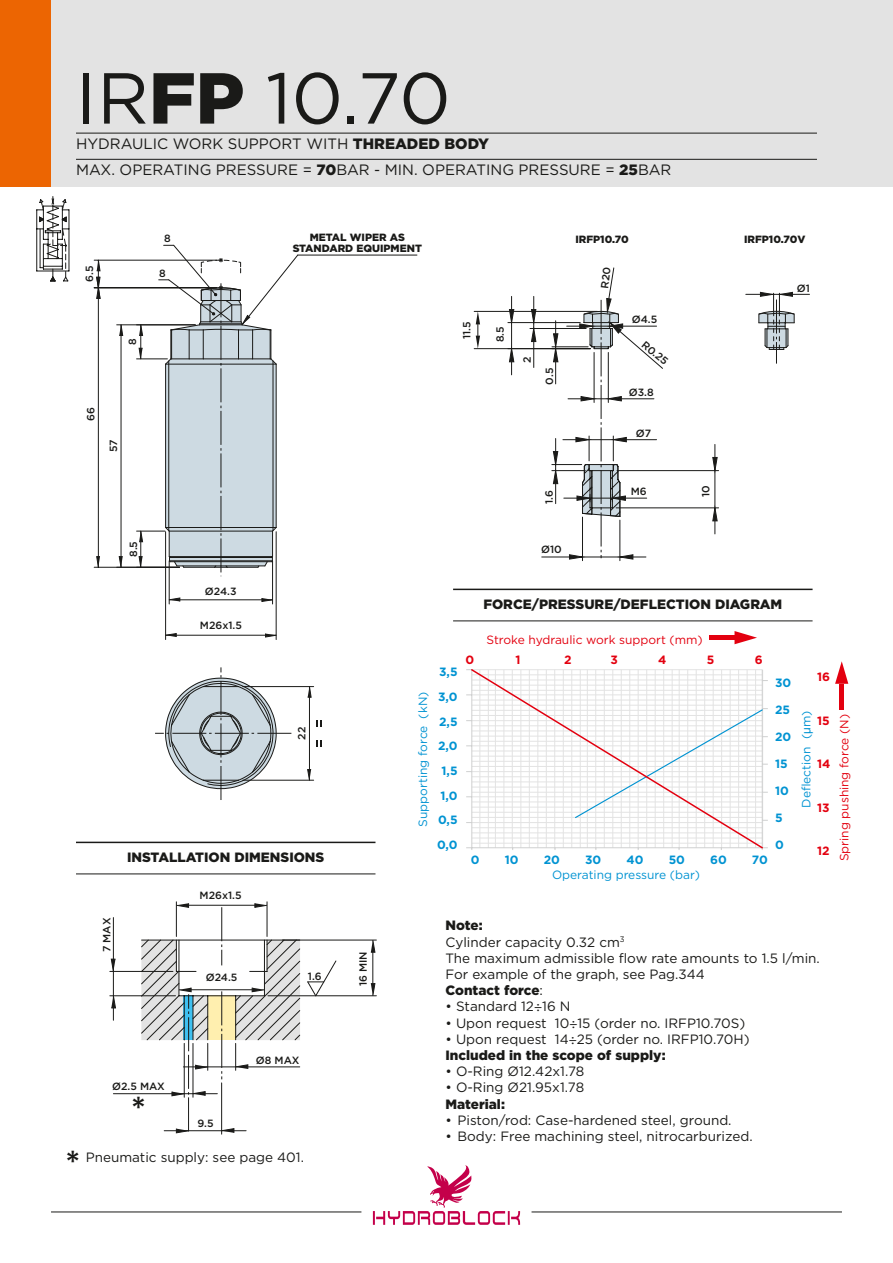
<style>
.page{position:relative;width:893px;height:1263px;background:#fff}
.page>*{position:absolute;margin:0;border:0;box-sizing:border-box;transform-origin:0 0}
.t1{font:72px "Gotham";color:#1a1a18}
.t2{font:500 36px "Gotham";color:#1a1a18}
.t3{font:15px "Gotham";color:#1a1a18}
.t4{font:13.5px/16.2px "Gotham";color:#1a1a18}
.t5{font:900 13.5px "Gotham";color:#1a1a18}
.t6{font:12px "Gotham";color:#0093d2}
.t7{font:700 12px/24.8px "Gotham";color:#0093d2;text-align:center}
.t8{font:12px "Gotham";color:#e3000f}
.t9{font:700 12px "Gotham";color:#e3000f}
.t10{font:500 10.5px "Gotham";color:#1a1a18}
.t11{font:900 10.5px/10.5px "Gotham";color:#1a1a18;text-align:center}
.s1{font-weight:900}
.s2{font-family:"Helvetica LT Std"}
.s3{font-family:"Helvetica Neue LT Std"}
</style>
<div class="page">
<div style="left:0;top:0;width:893px;height:187px;background:#e3e3e3"></div>
<div style="left:0;top:0;width:51px;height:187px;background:#ec6502"></div>
<svg style="left:373px;top:1165px;width:147px;height:60px"></svg>
<hr style="left:76px;top:133px;width:741px;height:1px;background:#1a1a18">
<hr style="left:76px;top:159px;width:741px;height:1px;background:#1a1a18">
<hr style="left:51px;top:1211px;width:310px;height:1px;background:#1a1a18">
<hr style="left:531px;top:1211px;width:311px;height:1px;background:#1a1a18">
<hr style="left:76px;top:873px;width:299px;height:1px;background:#1a1a18">
<hr style="left:76px;top:842px;width:299px;height:1px;background:#1a1a18">
<hr style="left:453px;top:620px;width:360px;height:1px;background:#1a1a18">
<hr style="left:453px;top:589px;width:360px;height:1px;background:#1a1a18">
<hr style="left:113px;top:1093px;width:71px;height:1px;background:#1a1a18">
<hr style="left:113px;top:917px;width:1px;height:54px;background:#1a1a18">
<hr style="left:110px;top:995px;width:66px;height:1px;background:#1a1a18">
<hr style="left:110px;top:971px;width:63px;height:1px;background:#1a1a18">
<hr style="left:176px;top:902px;width:1px;height:34px;background:#1a1a18">
<hr style="left:267px;top:902px;width:1px;height:34px;background:#1a1a18">
<svg style="left:111px;top:958px;width:5px;height:62px"></svg>
<svg style="left:141px;top:903px;width:235px;height:231px"></svg>
<svg style="left:36px;top:196px;width:34px;height:86px"></svg>
<svg style="left:317px;top:720px;width:5px;height:6px"></svg>
<svg style="left:317px;top:740px;width:5px;height:7px"></svg>
<hr style="left:298px;top:255px;width:119px;height:1px;background:#1a1a18">
<svg style="left:94px;top:260px;width:43px;height:308px"></svg>
<hr style="left:169px;top:561px;width:1px;height:43px;background:#1a1a18">
<hr style="left:272px;top:561px;width:1px;height:43px;background:#1a1a18">
<hr style="left:276px;top:532px;width:1px;height:107px;background:#1a1a18">
<hr style="left:165px;top:532px;width:1px;height:107px;background:#1a1a18">
<hr style="left:121px;top:325px;width:1px;height:242px;background:#1a1a18">
<hr style="left:117px;top:567px;width:63px;height:1px;background:#1a1a18">
<hr style="left:117px;top:324px;width:78px;height:1px;background:#1a1a18">
<hr style="left:309px;top:687px;width:1px;height:93px;background:#1a1a18">
<hr style="left:243px;top:780px;width:71px;height:1px;background:#1a1a18">
<hr style="left:243px;top:686px;width:71px;height:1px;background:#1a1a18">
<svg style="left:96px;top:259px;width:5px;height:309px"></svg>
<svg style="left:168px;top:597px;width:105px;height:5px"></svg>
<svg style="left:165px;top:633px;width:112px;height:5px"></svg>
<svg style="left:119px;top:556px;width:4px;height:12px"></svg>
<svg style="left:119px;top:324px;width:4px;height:12px"></svg>
<svg style="left:307px;top:769px;width:5px;height:12px"></svg>
<svg style="left:307px;top:686px;width:5px;height:12px"></svg>
<svg style="left:155px;top:667px;width:136px;height:133px"></svg>
<svg style="left:137px;top:244px;width:162px;height:332px"></svg>
<hr style="left:530px;top:328px;width:56px;height:1px;background:#1a1a18">
<hr style="left:474px;top:311px;width:123px;height:1px;background:#1a1a18">
<hr style="left:474px;top:348px;width:116px;height:1px;background:#1a1a18">
<hr style="left:620px;top:520px;width:1px;height:41px;background:#1a1a18">
<hr style="left:582px;top:517px;width:1px;height:44px;background:#1a1a18">
<hr style="left:508px;top:322px;width:72px;height:1px;background:#1a1a18">
<hr style="left:715px;top:471px;width:1px;height:37px;background:#1a1a18">
<hr style="left:616px;top:508px;width:103px;height:1px;background:#1a1a18">
<hr style="left:617px;top:470px;width:102px;height:1px;background:#1a1a18">
<svg style="left:476px;top:311px;width:4px;height:38px"></svg>
<svg style="left:509px;top:296px;width:5px;height:79px"></svg>
<svg style="left:712px;top:504px;width:6px;height:30px"></svg>
<svg style="left:712px;top:444px;width:6px;height:30px"></svg>
<hr style="left:746px;top:294px;width:63px;height:1px;background:#1a1a18">
<svg style="left:758px;top:292px;width:37px;height:72px"></svg>
<svg style="left:470px;top:669px;width:294px;height:181px"></svg>
<svg style="left:734px;top:631px;width:23px;height:13px"></svg>
<div style="left:708px;top:635px;width:26px;height:5px;background:#e3000f"></div>
<svg style="left:835px;top:661px;width:13px;height:23px"></svg>
<div style="left:839px;top:684px;width:5px;height:26px;background:#e3000f"></div>
<svg style="left:531px;top:267px;width:132px;height:293px"></svg>
<h1 class="t1" style="left:76px;top:52px;width:376px">IR<span class="s1">FP</span> 10.70</h1>
<p class="t3" style="left:76px;top:134px;width:414px">HYDRAULIC WORK SUPPORT WITH <span class="s1">THREADED BODY</span></p>
<p class="t3" style="left:76px;top:160px;width:597px">MAX. OPERATING PRESSURE = <span class="s1">70</span>BAR - MIN. OPERATING PRESSURE = <span class="s1">25</span>BAR</p>
<p class="t10" style="left:83px;top:282px;width:18px;rotate:-90deg">6.5</p>
<p class="t10" style="left:164px;top:231px;width:8px">8</p>
<p class="t10" style="left:159px;top:266px;width:8px">8</p>
<p class="t10" style="left:126px;top:344px;width:8px;rotate:-90deg">8</p>
<p class="t10" style="left:84px;top:421px;width:15px;rotate:-90deg">66</p>
<p class="t10" style="left:106px;top:452px;width:14px;rotate:-90deg">57</p>
<p class="t11" style="left:293px;top:232px;width:131px">METAL WIPER AS<br>STANDARD EQUIPMENT</p>
<p class="t10" style="left:460px;top:339px;width:19px;rotate:-90deg">11.5</p>
<p class="t10" style="left:493px;top:342px;width:17px;rotate:-90deg">8.5</p>
<p class="t10" style="left:520px;top:363px;width:8px;rotate:-90deg">2</p>
<p class="t10" style="left:543px;top:385px;width:18px;rotate:-90deg">0.5</p>
<p class="t10" style="left:542px;top:504px;width:15px;rotate:-90deg">1.6</p>
<p class="t11" style="left:575px;top:234px;width:55px">IRFP10.70</p>
<p class="t11" style="left:744px;top:234px;width:63px">IRFP10.70V</p>
<p class="t10" style="left:632px;top:312px;width:27px">Ø4.5</p>
<p class="t10" style="left:648px;top:338px;width:32px;rotate:40deg">R0.25</p>
<p class="t10" style="left:629px;top:385px;width:26px">Ø3.8</p>
<p class="t10" style="left:636px;top:426px;width:17px">Ø7</p>
<p class="t10" style="left:631px;top:485px;width:18px">M6</p>
<p class="t10" style="left:699px;top:497px;width:13px;rotate:-90deg">10</p>
<p class="t10" style="left:797px;top:281px;width:15px">Ø1</p>
<p class="t10" style="left:127px;top:557px;width:17px;rotate:-90deg">8.5</p>
<p class="t10" style="left:205px;top:584px;width:33px">Ø24.3</p>
<p class="t10" style="left:200px;top:618px;width:44px">M26x1.5</p>
<p class="t10" style="left:295px;top:740px;width:14px;rotate:-90deg">22</p>
<p class="t10" style="left:100px;top:952px;width:36px;rotate:-90deg">7 MAX</p>
<p class="t5" style="left:127px;top:848px;width:199px">INSTALLATION DIMENSIONS</p>
<p class="t10" style="left:200px;top:889px;width:44px">M26x1.5</p>
<p class="t10" style="left:206px;top:970px;width:33px">Ø24.5</p>
<p class="t10" style="left:308px;top:969px;width:15px">1.6</p>
<p class="t10" style="left:112px;top:1079px;width:54px">Ø2.5 MAX</p>
<h2 class="t2" style="left:131px;top:1086px;width:17px">*</h2>
<p class="t10" style="left:197px;top:1117px;width:18px">9.5</p>
<p class="t10" style="left:256px;top:1053px;width:45px">Ø8 MAX</p>
<h2 class="t2" style="left:65px;top:1139px;width:17px">*</h2>
<p class="t4" style="left:86px;top:1149px;width:220px">Pneumatic supply: see page 401.</p>
<p class="t10" style="left:356px;top:986px;width:36px;rotate:-90deg">16 MIN</p>
<p class="t10" style="left:541px;top:543px;width:22px">Ø10</p>
<p class="t5" style="left:483px;top:595px;width:300px">FORCE/PRESSURE/DEFLECTION DIAGRAM</p>
<p class="t6" style="left:415px;top:827px;width:136px;rotate:-90deg">Supporting force (kN)</p>
<p class="t8" style="left:486px;top:632px;width:218px">Stroke hydraulic work support (mm)</p>
<p class="t9" style="left:465px;top:652px;width:10px">0</p>
<p class="t9" style="left:515px;top:652px;width:7px">1</p>
<p class="t9" style="left:564px;top:652px;width:9px">2</p>
<p class="t9" style="left:611px;top:652px;width:9px">3</p>
<p class="t9" style="left:658px;top:652px;width:10px">4</p>
<p class="t9" style="left:707px;top:652px;width:9px">5</p>
<p class="t9" style="left:755px;top:652px;width:9px">6</p>
<p class="t7" style="left:437px;top:660px;width:22px">3,5<br>3,0<br>2,5<br>2,0<br>1,5<br>1,0<br>0,5<br>0,0</p>
<p class="t7" style="left:775px;top:670px;width:18px">30</p>
<p class="t7" style="left:775px;top:697px;width:17px">25</p>
<p class="t7" style="left:775px;top:724px;width:18px">20</p>
<p class="t7" style="left:775px;top:751px;width:14px">15</p>
<p class="t7" style="left:775px;top:778px;width:15px">10</p>
<p class="t7" style="left:775px;top:805px;width:9px">5</p>
<p class="t7" style="left:775px;top:832px;width:10px">0</p>
<p class="t7" style="left:471px;top:847px;width:10px">0</p>
<p class="t7" style="left:505px;top:847px;width:15px">10</p>
<p class="t7" style="left:544px;top:847px;width:18px">20</p>
<p class="t7" style="left:585px;top:847px;width:18px">30</p>
<p class="t7" style="left:626px;top:847px;width:19px">40</p>
<p class="t7" style="left:669px;top:847px;width:18px">50</p>
<p class="t7" style="left:710px;top:847px;width:18px">60</p>
<p class="t7" style="left:752px;top:847px;width:17px">70</p>
<p class="t6" style="left:552px;top:867px;width:150px">Operating pressure (bar)</p>
<p class="t9" style="left:817px;top:669px;width:15px">16</p>
<p class="t9" style="left:817px;top:712px;width:14px">15</p>
<p class="t9" style="left:817px;top:756px;width:15px">14</p>
<p class="t9" style="left:817px;top:799px;width:14px">13</p>
<p class="t9" style="left:817px;top:843px;width:14px">12</p>
<p class="t6" style="left:798px;top:808px;width:99px;rotate:-90deg">Deflection (<span class="s2">μ</span>m)</p>
<p class="t8" style="left:836px;top:861px;width:149px;rotate:-90deg">Spring pushing force (N)</p>
<p class="t4" style="left:445px;top:917px;width:376px"><span class="s1">Note:<br></span>Cylinder capacity 0.32 cm<sup>3<br></sup>The maximum admissible flow rate amounts to 1.5 l/min.<br>For example of the graph, see Pag.344<br><span class="s1">Contact force</span>:</p>
<p class="t4" style="left:445px;top:998px;width:126px">• Standard 12<span class="s3">÷</span>16 N</p>
<p class="t4" style="left:445px;top:1014px;width:301px">• Upon request 10<span class="s3">÷</span>15 (order no. IRFP10.70S)</p>
<p class="t4" style="left:445px;top:1030px;width:306px">• Upon request 14<span class="s3">÷</span>25 (order no. IRFP10.70H)<br><span class="s1">Included in the scope of supply:</span></p>
<p class="t4" style="left:445px;top:1063px;width:140px">• O-Ring Ø12.42x1.78</p>
<p class="t4" style="left:445px;top:1079px;width:140px">• O-Ring Ø21.95x1.78</p>
<p class="t5" style="left:445px;top:1094px;width:61px">Material:</p>
<p class="t4" style="left:445px;top:1111px;width:288px">• Piston/rod: Case-hardened steel, ground.</p>
<p class="t4" style="left:445px;top:1128px;width:309px">• Body: Free machining steel, nitrocarburized.</p>
</div>
